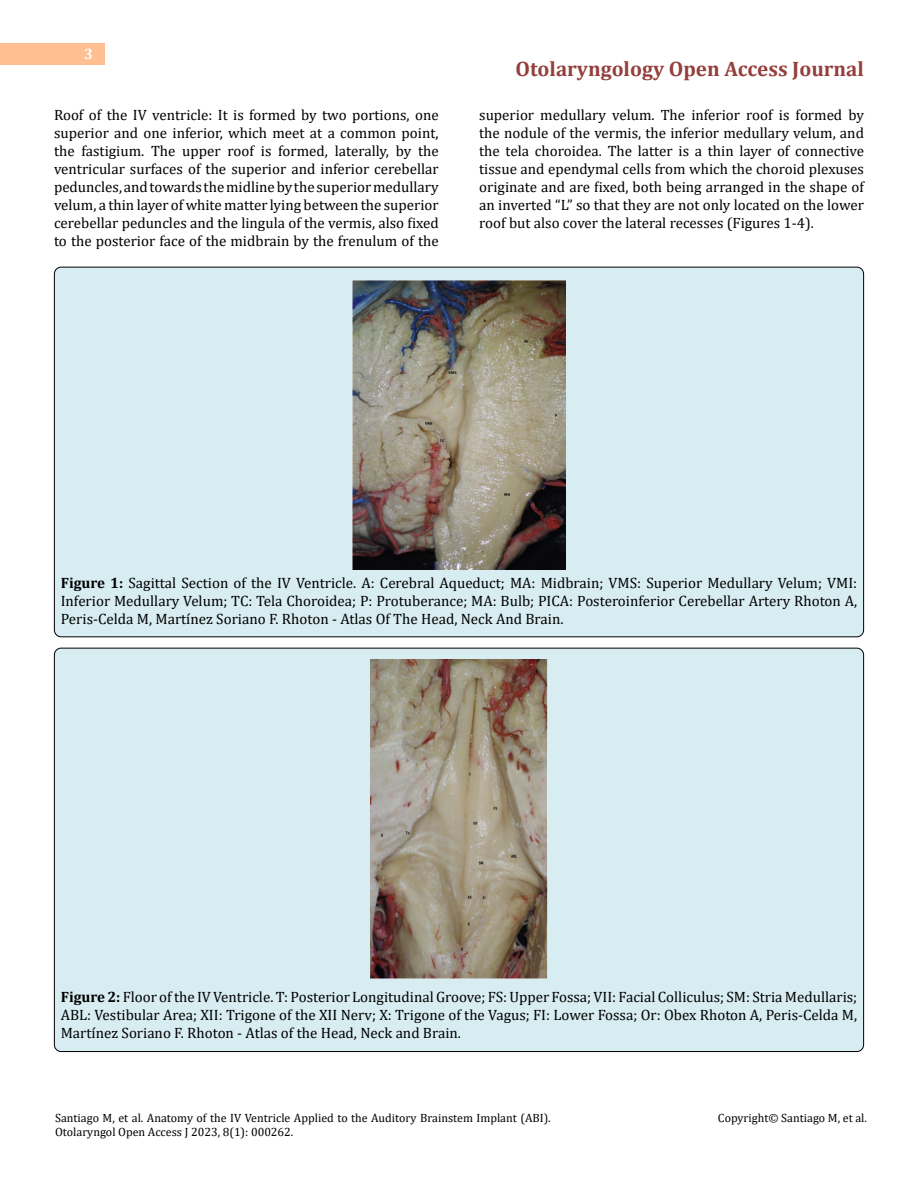
<style>
.page{position:relative;width:918px;height:1188px;background:#fff}
.page>*{position:absolute;margin:0;border:0;box-sizing:border-box;transform-origin:0 0}
.t1{font:700 21px "Cambria";color:#953f3c}
.t2{font:15px/18px "Cambria";color:#000;text-align:justify}
.t3{font:700 15px "Cambria";color:#fff}
.t4{font:12px/14.2px "Cambria";color:#000}
.s1{font-weight:700}
</style>
<div class="page">
<div style="left:0;top:43px;width:105px;height:21px;background:#ffbf91"></div>
<div style="left:54px;top:648px;width:810px;height:404px;background:#d8edf2;border-radius:7px"></div>
<div style="left:54px;top:267px;width:810px;height:370px;background:#d8edf2;border-radius:7px"></div>
<img style="left:353px;top:280px;width:212px;height:289px">
<img style="left:371px;top:660px;width:176px;height:319px">
<p class="t3" style="left:84px;top:44px;width:10px">3</p>
<h1 class="t1" style="left:516px;top:54px;width:350px">Otolaryngology Open Access Journal</h1>
<p class="t2" style="left:54px;top:105px;width:386px">Roof of the IV ventricle: It is formed by two portions, one superior and one inferior, which meet at a common point, the fastigium. The upper roof is formed, laterally, by the ventricular surfaces of the superior and inferior cerebellar peduncles, and towards the midline by the superior medullary velum, a thin layer of white matter lying between the superior cerebellar peduncles and the lingula of the vermis, also fixed to the posterior face of the midbrain by the frenulum of the</p>
<p class="t2" style="left:479px;top:105px;width:386px">superior medullary velum. The inferior roof is formed by the nodule of the vermis, the inferior medullary velum, and the tela choroidea. The latter is a thin layer of connective tissue and ependymal cells from which the choroid plexuses originate and are fixed, both being arranged in the shape of an inverted “L” so that they are not only located on the lower roof but also cover the lateral recesses (Figures 1-4).</p>
<p class="t2" style="left:61px;top:573px;width:798px"><span class="s1">Figure 1:</span> Sagittal Section of the IV Ventricle. A: Cerebral Aqueduct; MA: Midbrain; VMS: Superior Medullary Velum; VMI:<br>Inferior Medullary Velum; TC: Tela Choroidea; P: Protuberance; MA: Bulb; PICA: Posteroinferior Cerebellar Artery Rhoton A, Peris-Celda M, Martínez Soriano F. Rhoton - Atlas Of The Head, Neck And Brain.</p>
<p class="t2" style="left:61px;top:987px;width:798px"><span class="s1">Figure 2:</span> Floor of the IV Ventricle. T: Posterior Longitudinal Groove; FS: Upper Fossa; VII: Facial Colliculus; SM: Stria Medullaris; ABL: Vestibular Area; XII: Trigone of the XII Nerv; X: Trigone of the Vagus; FI: Lower Fossa; Or: Obex Rhoton A, Peris-Celda M, Martínez Soriano F. Rhoton - Atlas of the Head, Neck and Brain.</p>
<p class="t4" style="left:55px;top:1111px;width:497px">Santiago M, et al. Anatomy of the IV Ventricle Applied to the Auditory Brainstem Implant (ABI).<br>Otolaryngol Open Access J 2023, 8(1): 000262.</p>
<p class="t4" style="left:718px;top:1111px;width:151px">Copyright© Santiago M, et al.</p>
</div>
